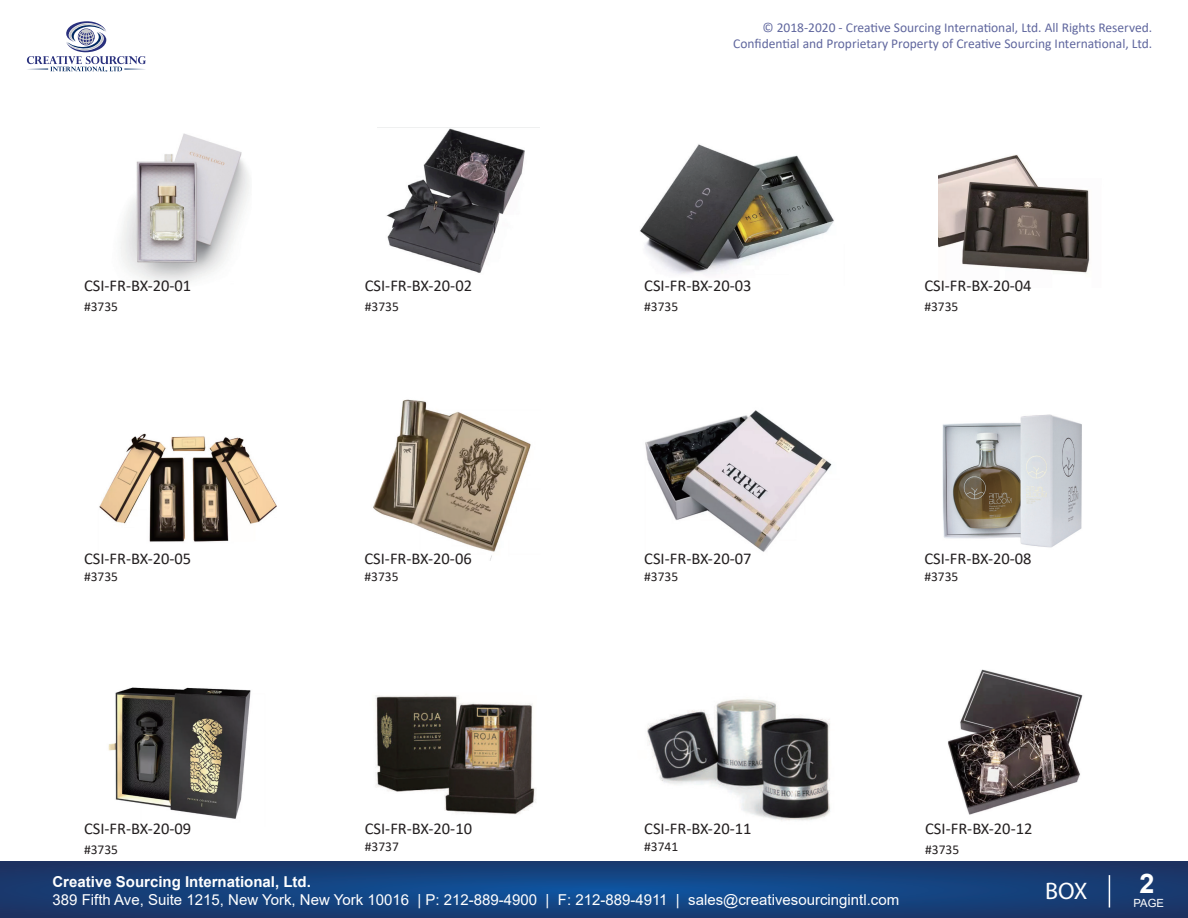
<style>
.page{position:relative;width:1188px;height:918px;background:#fff}
.page>*{position:absolute;margin:0;border:0;box-sizing:border-box;transform-origin:0 0}
.t1{font:700 27px "Arial";color:#fff}
.t2{font:24px "Myriad Pro";color:#fff}
.t3{font:16.5px "Calibri";color:#231f20}
.t4{font:15px "Arial";color:#fff}
.t5{font:700 15px "Arial";color:#fff}
.t6{font:13.5px/16.2px "Calibri";color:#2a337d;text-align:right}
.t7{font:13.5px "Calibri";color:#231f20}
.t8{font:11.25px "Arial";color:#fff}
</style>
<div class="page">
<svg style="left:27px;top:21px;width:119px;height:51px"></svg>
<svg style="left:0;top:861px;width:1188px;height:57px;background:#163f79"></svg>
<img style="left:948px;top:669px;width:135px;height:146px">
<img style="left:375px;top:694px;width:161px;height:121px">
<img style="left:108px;top:687px;width:143px;height:132px">
<img style="left:647px;top:699px;width:183px;height:122px">
<img style="left:942px;top:414px;width:140px;height:134px">
<img style="left:645px;top:410px;width:187px;height:142px">
<img style="left:99px;top:433px;width:178px;height:109px">
<img style="left:373px;top:399px;width:158px;height:162px">
<img style="left:386px;top:128px;width:139px;height:145px">
<img style="left:120px;top:133px;width:130px;height:151px">
<img style="left:938px;top:155px;width:152px;height:119px">
<img style="left:640px;top:144px;width:194px;height:131px">
<hr style="left:1109px;top:875px;width:1px;height:33px;background:#fff">
<p class="t6" style="left:733px;top:19px;width:420px">© 2018-2020 - Creative Sourcing International, Ltd. All Rights Reserved.<br>Confidential and Proprietary Property of Creative Sourcing International, Ltd.</p>
<p class="t3" style="left:84px;top:274px;width:109px">CSI-FR-BX-20-01</p>
<p class="t7" style="left:84px;top:297px;width:36px">#3735</p>
<p class="t3" style="left:365px;top:274px;width:109px">CSI-FR-BX-20-02</p>
<p class="t7" style="left:365px;top:297px;width:36px">#3735</p>
<p class="t3" style="left:644px;top:274px;width:109px">CSI-FR-BX-20-03</p>
<p class="t7" style="left:644px;top:297px;width:36px">#3735</p>
<p class="t3" style="left:924px;top:274px;width:109px">CSI-FR-BX-20-04</p>
<p class="t7" style="left:924px;top:297px;width:36px">#3735</p>
<p class="t3" style="left:84px;top:547px;width:109px">CSI-FR-BX-20-05</p>
<p class="t7" style="left:84px;top:567px;width:36px">#3735</p>
<p class="t3" style="left:364px;top:547px;width:109px">CSI-FR-BX-20-06</p>
<p class="t7" style="left:364px;top:567px;width:36px">#3735</p>
<p class="t3" style="left:644px;top:547px;width:109px">CSI-FR-BX-20-07</p>
<p class="t7" style="left:644px;top:567px;width:36px">#3735</p>
<p class="t3" style="left:924px;top:547px;width:109px">CSI-FR-BX-20-08</p>
<p class="t7" style="left:924px;top:567px;width:36px">#3735</p>
<p class="t3" style="left:84px;top:817px;width:109px">CSI-FR-BX-20-09</p>
<p class="t7" style="left:84px;top:840px;width:36px">#3735</p>
<p class="t3" style="left:365px;top:817px;width:109px">CSI-FR-BX-20-10</p>
<p class="t7" style="left:365px;top:837px;width:36px">#3737</p>
<p class="t3" style="left:644px;top:817px;width:109px">CSI-FR-BX-20-11</p>
<p class="t7" style="left:644px;top:837px;width:36px">#3741</p>
<p class="t3" style="left:925px;top:817px;width:109px">CSI-FR-BX-20-12</p>
<p class="t7" style="left:925px;top:840px;width:36px">#3735</p>
<p class="t5" style="left:52px;top:871px;width:260px">Creative Sourcing International, Ltd.</p>
<p class="t4" style="left:52px;top:889px;width:848px">389 Fifth Ave, Suite 1215, New York, New York 10016 | P: 212-889-4900 | F: 212-889-4911 | sales@creativesourcingintl.com</p>
<h2 class="t2" style="left:1045px;top:876px;width:44px">BOX</h2>
<h1 class="t1" style="left:1140px;top:865px;width:17px">2</h1>
<p class="t8" style="left:1134px;top:896px;width:32px">PAGE</p>
</div>
